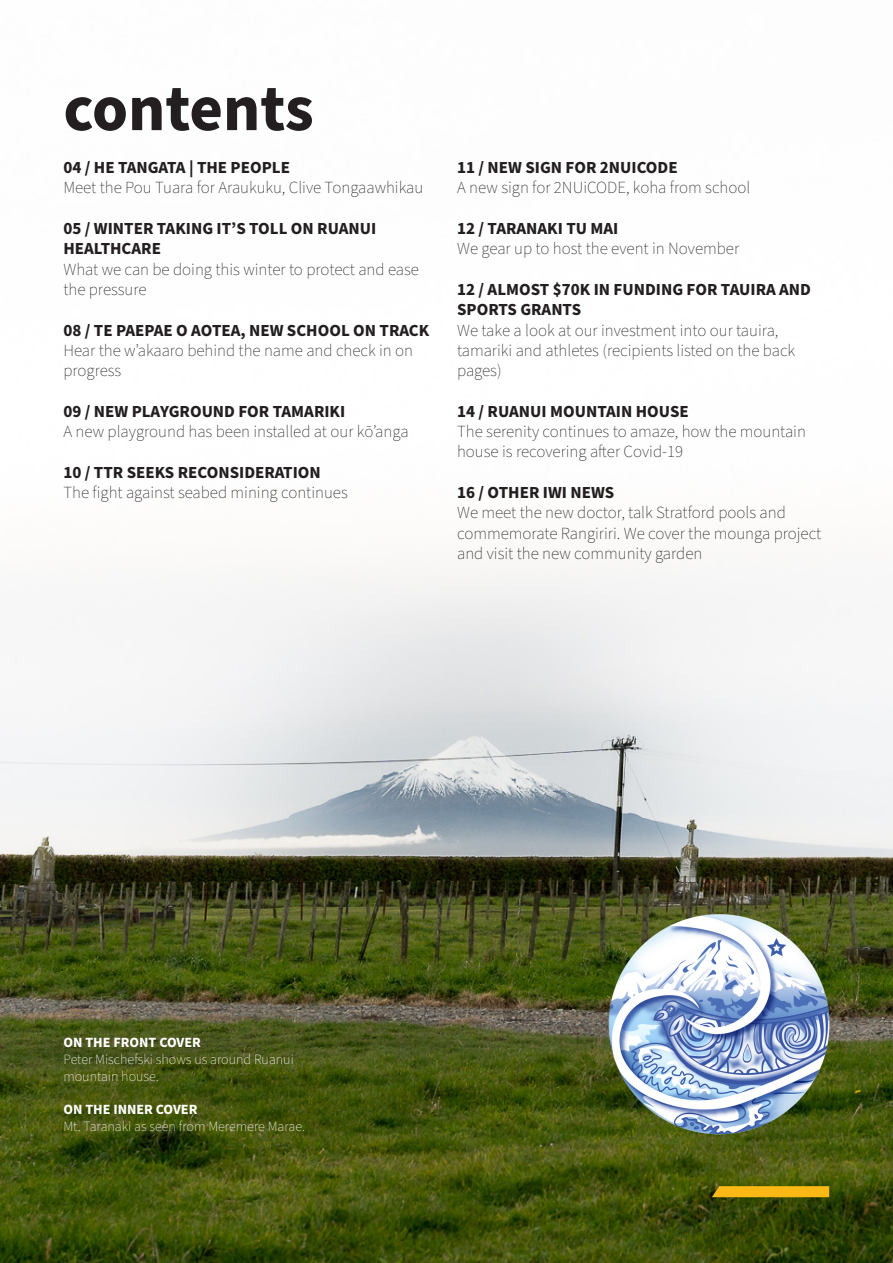
<style>
.page{position:relative;width:893px;height:1263px;background:#fff}
.page>*{position:absolute;margin:0;border:0;box-sizing:border-box;transform-origin:0 0}
.t1{font:700 64.8px "Source Sans Pro";color:#231f20}
.t2{font:200 16.95px/20.2px "Source Sans Pro";color:#231f20}
.t3{font:700 16.95px/20.2px "Source Sans Pro";color:#231f20}
.t4{font:200 14.1px/17px "Source Sans Pro";color:#fff}
.t5{font:700 14.1px "Source Sans Pro";color:#fff}
</style>
<div class="page">
<img style="left:0;top:563px;width:892px;height:700px">
<img style="left:582px;top:881px;width:249px;height:264px">
<svg style="left:711px;top:1186px;width:118px;height:11px"></svg>
<h1 class="t1" style="left:63px;top:65px;width:252px">contents</h1>
<p class="t3" style="left:63px;top:158px;width:228px">04 / HE TANGATA | THE PEOPLE</p>
<p class="t2" style="left:63px;top:178px;width:361px">Meet the Pou Tuara for Araukuku, Clive Tongaawhikau</p>
<p class="t3" style="left:63px;top:219px;width:314px">05 / WINTER TAKING IT’S TOLL ON RUANUI<br>HEALTHCARE</p>
<p class="t2" style="left:63px;top:259px;width:357px">What we can be doing this winter to protect and ease the pressure</p>
<p class="t3" style="left:63px;top:320px;width:367px">08 / TE PAEPAE O AOTEA, NEW SCHOOL ON TRACK</p>
<p class="t2" style="left:63px;top:341px;width:351px">Hear the w’akaaro behind the name and check in on progress</p>
<p class="t3" style="left:63px;top:401px;width:283px">09 / NEW PLAYGROUND FOR TAMARIKI</p>
<p class="t2" style="left:63px;top:422px;width:346px">A new playground has been installed at our kō’anga</p>
<p class="t3" style="left:63px;top:462px;width:259px">10 / TTR SEEKS RECONSIDERATION</p>
<p class="t2" style="left:63px;top:483px;width:286px">The fight against seabed mining continues</p>
<p class="t3" style="left:457px;top:158px;width:222px">11 / NEW SIGN FOR 2NUICODE</p>
<p class="t2" style="left:457px;top:178px;width:295px">A new sign for 2NUiCODE, koha from school</p>
<p class="t3" style="left:457px;top:219px;width:163px">12 / TARANAKI TU MAI</p>
<p class="t2" style="left:457px;top:239px;width:283px">We gear up to host the event in November</p>
<p class="t3" style="left:457px;top:280px;width:355px">12 / ALMOST $70K IN FUNDING FOR TAUIRA AND<br>SPORTS GRANTS</p>
<p class="t2" style="left:457px;top:320px;width:339px">We take a look at our investment into our tauira, tamariki and athletes (recipients listed on the back pages)</p>
<p class="t3" style="left:457px;top:401px;width:233px">14 / RUANUI MOUNTAIN HOUSE</p>
<p class="t2" style="left:457px;top:422px;width:350px">The serenity continues to amaze, how the mountain house is recovering after Covid-19</p>
<p class="t3" style="left:457px;top:483px;width:159px">16 / OTHER IWI NEWS</p>
<p class="t2" style="left:457px;top:503px;width:365px">We meet the new doctor, talk Stratford pools and commemorate Rangiriri. We cover the mounga project and visit the new community garden</p>
<p class="t5" style="left:63px;top:1032px;width:139px">ON THE FRONT COVER</p>
<p class="t4" style="left:63px;top:1051px;width:232px">Peter Mischefski shows us around Ruanui mountain house.</p>
<p class="t5" style="left:63px;top:1100px;width:136px">ON THE INNER COVER</p>
<p class="t4" style="left:63px;top:1119px;width:243px">Mt. Taranaki as seen from Meremere Marae.</p>
</div>
